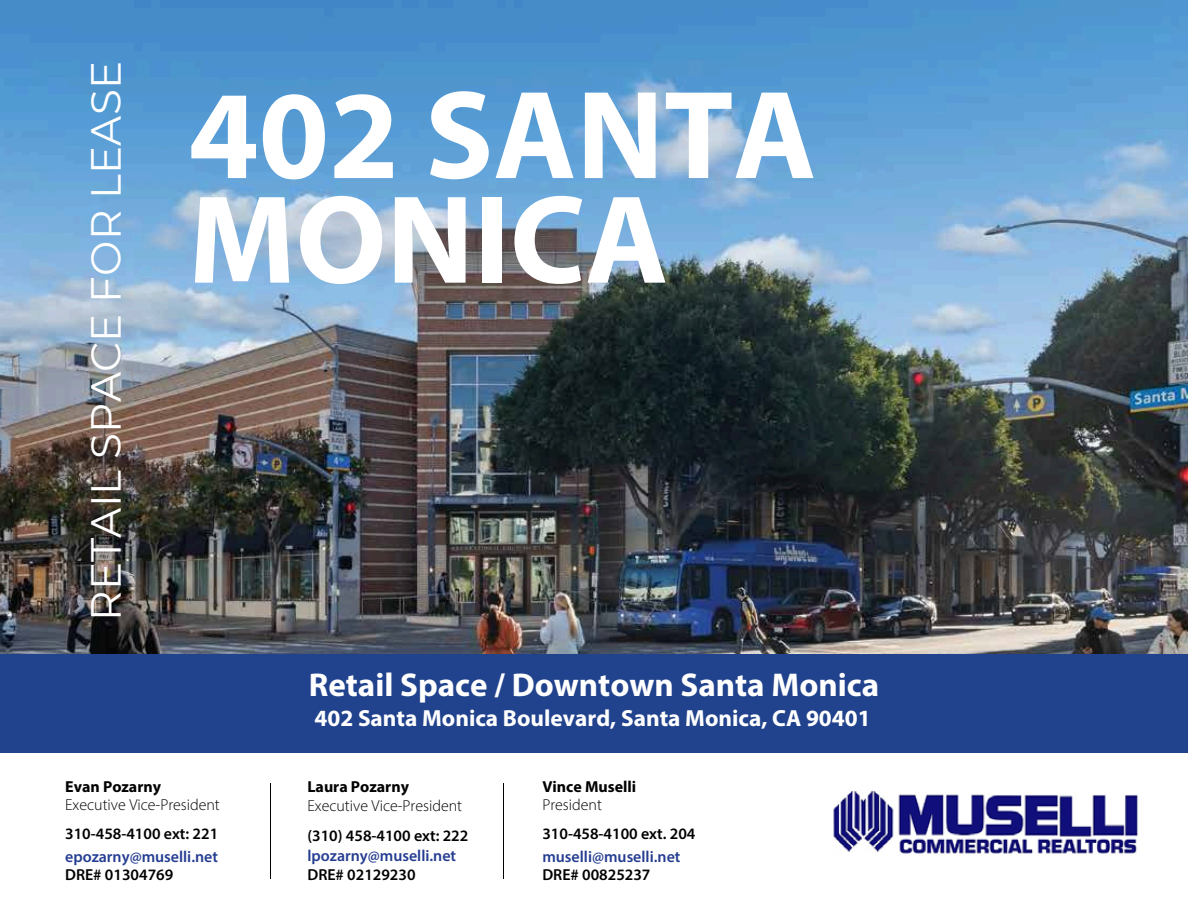
<style>
.page{position:relative;width:1188px;height:918px;background:#fff}
.page>*{position:absolute;margin:0;border:0;box-sizing:border-box;transform-origin:0 0}
.t1{font:700 126.75px/104.7px "Myriad Pro";color:#fff}
.t2{font:42.15px "Montserrat";color:#fff}
.t3{font:700 33px "Myriad Pro";color:#fff}
.t4{font:700 23.4px "Myriad Pro";color:#fff}
.t5{font:600 15.9px "Myriad Pro";color:#000}
.t6{font:600 15.9px "Myriad Pro";color:#253d92}
.t7{font:300 15.9px/18.6px "Myriad Pro";color:#000}
.t8{font:700 15.9px/18.6px "Myriad Pro";color:#000}
.s1{font-weight:700}
.s2{font-weight:300}
</style>
<div class="page">
<img style="left:0;top:0;width:1188px;height:654px">
<img style="left:833px;top:791px;width:305px;height:63px">
<hr style="left:270px;top:784px;width:1px;height:95px;background:#000">
<div style="left:0;top:654px;width:1188px;height:99px;background:#21428c"></div>
<hr style="left:503px;top:784px;width:1px;height:95px;background:#000">
<p class="t2" style="left:80px;top:621px;width:561px;rotate:-90deg">RETAIL SPACE FOR LEASE</p>
<p class="t1" style="left:188px;top:94px;width:630px">402 SANTA<br>MONICA</p>
<p class="t3" style="left:309px;top:671px;width:572px">Retail Space / Downtown Santa Monica</p>
<p class="t4" style="left:314px;top:709px;width:558px">402 Santa Monica Boulevard, Santa Monica, CA 90401</p>
<h1 class="t7" style="left:65px;top:779px;width:156px"><span class="s1">Evan Pozarny<br></span>Executive Vice-President</h1>
<h3 class="t5" style="left:65px;top:827px;width:155px">310-458-4100 ext: 221</h3>
<h4 class="t6" style="left:65px;top:850px;width:154px">epozarny@muselli.net</h4>
<p class="t5" style="left:65px;top:868px;width:110px">DRE# 01304769</p>
<p class="t8" style="left:307px;top:779px;width:103px">Laura Pozarny</p>
<p class="t7" style="left:307px;top:798px;width:156px">Executive Vice-President</p>
<p class="t5" style="left:307px;top:829px;width:162px">(310) 458-4100 ext: 222</p>
<h6 class="t6" style="left:307px;top:849px;width:150px">lpozarny@muselli.net</h6>
<p class="t5" style="left:307px;top:868px;width:110px">DRE# 02129230</p>
<h6 class="t8" style="left:542px;top:779px;width:95px">Vince Muselli<br><span class="s2">President</span></h6>
<h6 class="t5" style="left:542px;top:827px;width:155px">310-458-4100 ext. 204</h6>
<h5 class="t6" style="left:542px;top:850px;width:140px">muselli@muselli.net</h5>
<p class="t5" style="left:542px;top:868px;width:110px">DRE# 00825237</p>
</div>
